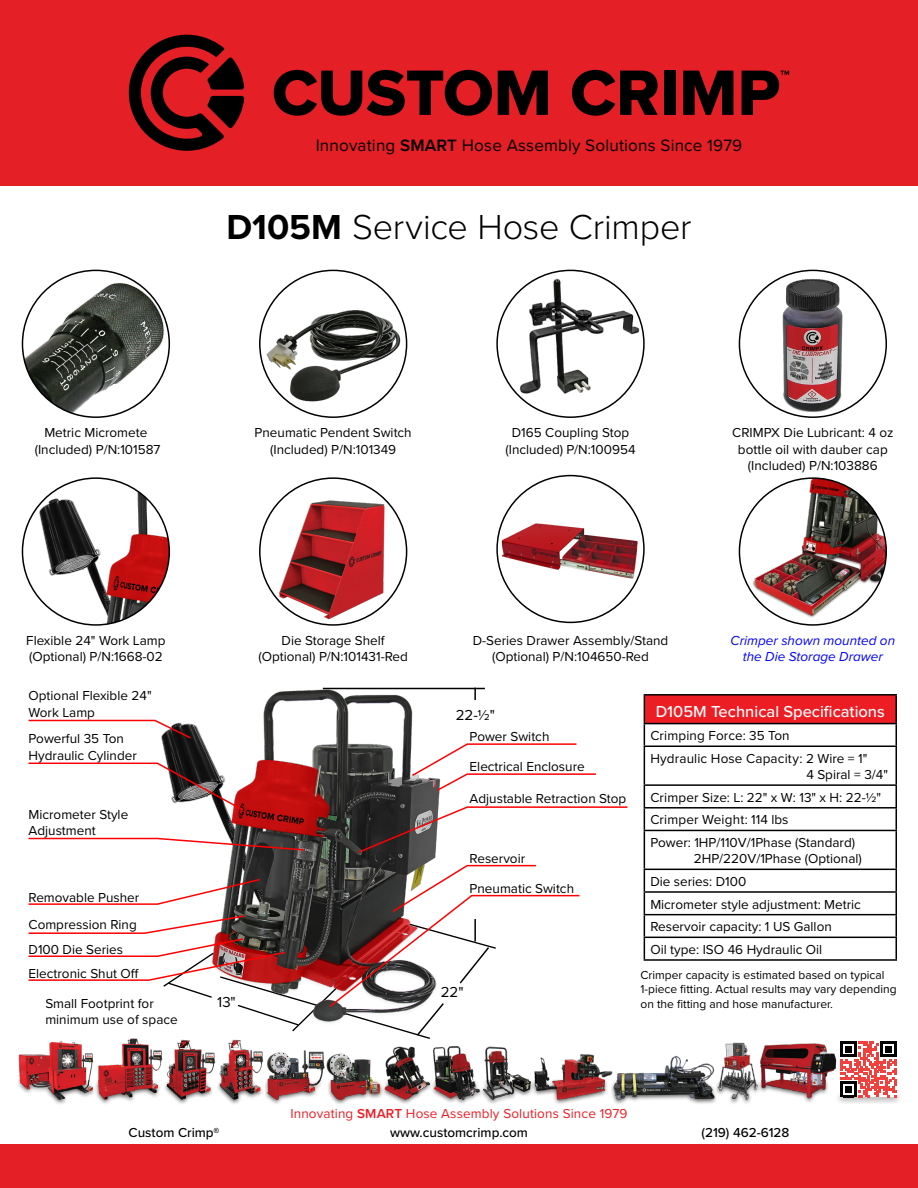
<style>
.page{position:relative;width:918px;height:1188px;background:#fff}
.page>*{position:absolute;margin:0;border:0;box-sizing:border-box;transform-origin:0 0}
.t1{font:300 36px "Proxima Nova";letter-spacing:-.005em;color:#000}
.t2{font:17.1px "Proxima Nova";letter-spacing:.01em;color:#000}
.t3{font:500 16.5px "Proxima Nova";color:#fff}
.t4{font:15px "Proxima Nova";color:#000}
.t5{font:13.5px/16.2px "Proxima Nova";color:#000}
.t6{font:13.5px "Proxima Nova";letter-spacing:.01em;color:#ed1d24}
.t7{font:500 13.5px "Proxima Nova";color:#000}
.t8{font:italic 13.5px/16.2px "Proxima Nova";color:#00f;text-align:center}
.t9{font:12px/14.4px "Proxima Nova";color:#000}
.t10{font:7.05px "Arial";color:#000}
.s1{font-weight:600}
.s2{font-size:16.95px}
.s3{font-weight:700}
</style>
<div class="page">
<img style="left:161px;top:687px;width:281px;height:177px">
<div style="left:644px;top:695px;width:252px;height:29px;background:#ed1d24"></div>
<hr style="left:644px;top:694px;width:253px;height:2px;background:#000">
<hr style="left:644px;top:723px;width:253px;height:1px;background:#000">
<svg style="left:644px;top:696px;width:1px;height:50px"></svg>
<svg style="left:896px;top:696px;width:1px;height:50px"></svg>
<hr style="left:644px;top:746px;width:253px;height:1px;background:#000">
<hr style="left:644px;top:747px;width:1px;height:37px;background:#000">
<hr style="left:896px;top:747px;width:1px;height:37px;background:#000">
<hr style="left:644px;top:784px;width:253px;height:2px;background:#000">
<hr style="left:644px;top:807px;width:253px;height:2px;background:#000">
<svg style="left:644px;top:786px;width:1px;height:44px"></svg>
<svg style="left:896px;top:786px;width:1px;height:44px"></svg>
<hr style="left:644px;top:830px;width:253px;height:1px;background:#000">
<hr style="left:644px;top:831px;width:1px;height:38px;background:#000">
<hr style="left:896px;top:831px;width:1px;height:38px;background:#000">
<svg style="left:644px;top:870px;width:1px;height:89px"></svg>
<svg style="left:896px;top:870px;width:1px;height:89px"></svg>
<hr style="left:644px;top:869px;width:253px;height:1px;background:#000">
<hr style="left:644px;top:891px;width:253px;height:2px;background:#000">
<hr style="left:644px;top:914px;width:253px;height:1px;background:#000">
<hr style="left:644px;top:937px;width:253px;height:1px;background:#000">
<hr style="left:644px;top:959px;width:253px;height:2px;background:#000">
<hr style="left:323px;top:688px;width:162px;height:1px;background:#000">
<svg style="left:474px;top:689px;width:2px;height:11px"></svg>
<img style="left:37px;top:479px;width:132px;height:146px">
<img style="left:516px;top:270px;width:125px;height:147px">
<img style="left:273px;top:480px;width:120px;height:145px">
<img style="left:752px;top:479px;width:134px;height:139px">
<img style="left:264px;top:307px;width:139px;height:97px">
<img style="left:782px;top:279px;width:60px;height:133px">
<img style="left:502px;top:523px;width:136px;height:56px">
<svg style="left:411px;top:743px;width:185px;height:49px"></svg>
<svg style="left:357px;top:806px;width:271px;height:48px"></svg>
<svg style="left:28px;top:762px;width:217px;height:50px"></svg>
<svg style="left:28px;top:837px;width:278px;height:15px"></svg>
<svg style="left:28px;top:864px;width:552px;height:170px"></svg>
<svg style="left:28px;top:719px;width:165px;height:21px"></svg>
<img style="left:22px;top:270px;width:147px;height:147px;border-radius:73px">
<div style="left:0;top:0;width:918px;height:185px;background:#e41f26"></div>
<svg style="left:128px;top:35px;width:116px;height:116px"></svg>
<svg style="left:274px;top:70px;width:218px;height:46px"></svg>
<svg style="left:498px;top:71px;width:50px;height:44px"></svg>
<svg style="left:572px;top:70px;width:86px;height:46px"></svg>
<div style="left:664px;top:71px;width:11px;height:44px;background:#000"></div>
<svg style="left:683px;top:71px;width:50px;height:44px"></svg>
<svg style="left:742px;top:71px;width:47px;height:44px"></svg>
<div style="left:0;top:1145px;width:918px;height:43px;background:#e41f26"></div>
<div style="left:16px;top:1078px;width:813px;height:27px;background:#000;opacity:.7"></div>
<img style="left:19px;top:1034px;width:818px;height:68px">
<svg style="left:836px;top:1092px;width:64px;height:11px"></svg>
<svg style="left:840px;top:1041px;width:57px;height:56px"></svg>
<p class="t2" style="left:316px;top:132px;width:428px">Innovating <span class="s1">SMART</span> Hose Assembly Solutions Since <span class="s2">1979</span></p>
<h1 class="t1" style="left:226px;top:200px;width:467px"><span class="s3">D105M</span> Service Hose Crimper</h1>
<p class="t5" style="left:35px;top:424px;width:127px;text-align:center">Metric Micromete (Included) P/N:101587</p>
<p class="t5" style="left:255px;top:424px;width:159px;text-align:center">Pneumatic Pendent Switch (Included) P/N:101349</p>
<p class="t5" style="left:732px;top:424px;width:163px;text-align:center">CRIMPX Die Lubricant: 4 oz bottle oil with dauber cap (Included) P/N:103886</p>
<p class="t5" style="left:505px;top:424px;width:132px;text-align:center">D165 Coupling Stop (Included) P/N:100954</p>
<p class="t5" style="left:26px;top:632px;width:141px">Flexible 24" Work Lamp (Optional) P/N:1668-02</p>
<p class="t5" style="left:29px;top:687px;width:125px">Optional Flexible 24"<br>Work Lamp</p>
<p class="t5" style="left:29px;top:730px;width:110px">Powerful 35 Ton<br>Hydraulic Cylinder</p>
<p class="t5" style="left:29px;top:805px;width:101px">Micrometer Style<br>Adjustment</p>
<p class="t5" style="left:29px;top:889px;width:112px">Removable Pusher</p>
<p class="t5" style="left:29px;top:916px;width:110px">Compression Ring</p>
<p class="t5" style="left:29px;top:941px;width:96px">D100 Die Series</p>
<p class="t5" style="left:29px;top:965px;width:112px">Electronic Shut Off</p>
<p class="t5" style="left:45px;top:995px;width:134px">Small Footprint for minimum use of space</p>
<p class="t4" style="left:217px;top:991px;width:20px">13"</p>
<p class="t5" style="left:473px;top:632px;width:197px;text-align:center">D-Series Drawer Assembly/Stand (Optional) P/N:104650-Red</p>
<p class="t5" style="left:258px;top:632px;width:151px;text-align:center">Die Storage Shelf (Optional) P/N:101431-Red</p>
<p class="t8" style="left:731px;top:632px;width:166px">Crimper shown mounted on the Die Storage Drawer</p>
<p class="t4" style="left:456px;top:704px;width:41px">22-½"</p>
<p class="t5" style="left:470px;top:728px;width:81px">Power Switch</p>
<p class="t5" style="left:470px;top:758px;width:117px">Electrical Enclosure</p>
<p class="t5" style="left:470px;top:789px;width:158px">Adjustable Retraction Stop</p>
<p class="t5" style="left:470px;top:849px;width:57px">Reservoir</p>
<p class="t5" style="left:470px;top:880px;width:106px">Pneumatic Switch</p>
<p class="t4" style="left:441px;top:981px;width:24px">22"</p>
<p class="t3" style="left:656px;top:699px;width:231px">D105M Technical Specifications</p>
<p class="t5" style="left:650px;top:724px;width:219px;line-height:22.6px">Crimping Force: 35 Ton<br>Hydraulic Hose Capacity: 2 Wire = 1"</p>
<p class="t5" style="left:650px;top:763px;width:239px;line-height:22.6px;text-indent:156px">4 Spiral = 3/4"<br>Crimper Size: L: 22" x W: 13" x H: 22-½"<br>Crimper Weight: 114 lbs<br>Power: 1HP/110V/1Phase (Standard)</p>
<p class="t5" style="left:650px;top:847px;width:213px;line-height:22.6px;text-indent:43px">2HP/220V/1Phase (Optional)<br>Die series: D100<br>Micrometer style adjustment: Metric<br>Reservoir capacity: 1 US Gallon<br>Oil type: ISO 46 Hydraulic Oil</p>
<p class="t9" style="left:640px;top:967px;width:258px">Crimper capacity is estimated based on typical<br>1-piece fitting. Actual results may vary depending on the fitting and hose manufacturer.</p>
<p class="t6" style="left:290px;top:1104px;width:339px">Innovating <span class="s1">SMART</span> Hose Assembly Solutions Since 1979</p>
<p class="t7" style="left:129px;top:1122px;width:87px">Custom Crimp</p>
<p class="t7" style="left:702px;top:1122px;width:89px">(219) 462-6128</p>
<p class="t10" style="left:214px;top:1125px;width:7px">®</p>
<p class="t7" style="left:390px;top:1122px;width:139px">www.customcrimp.com</p>
</div>
